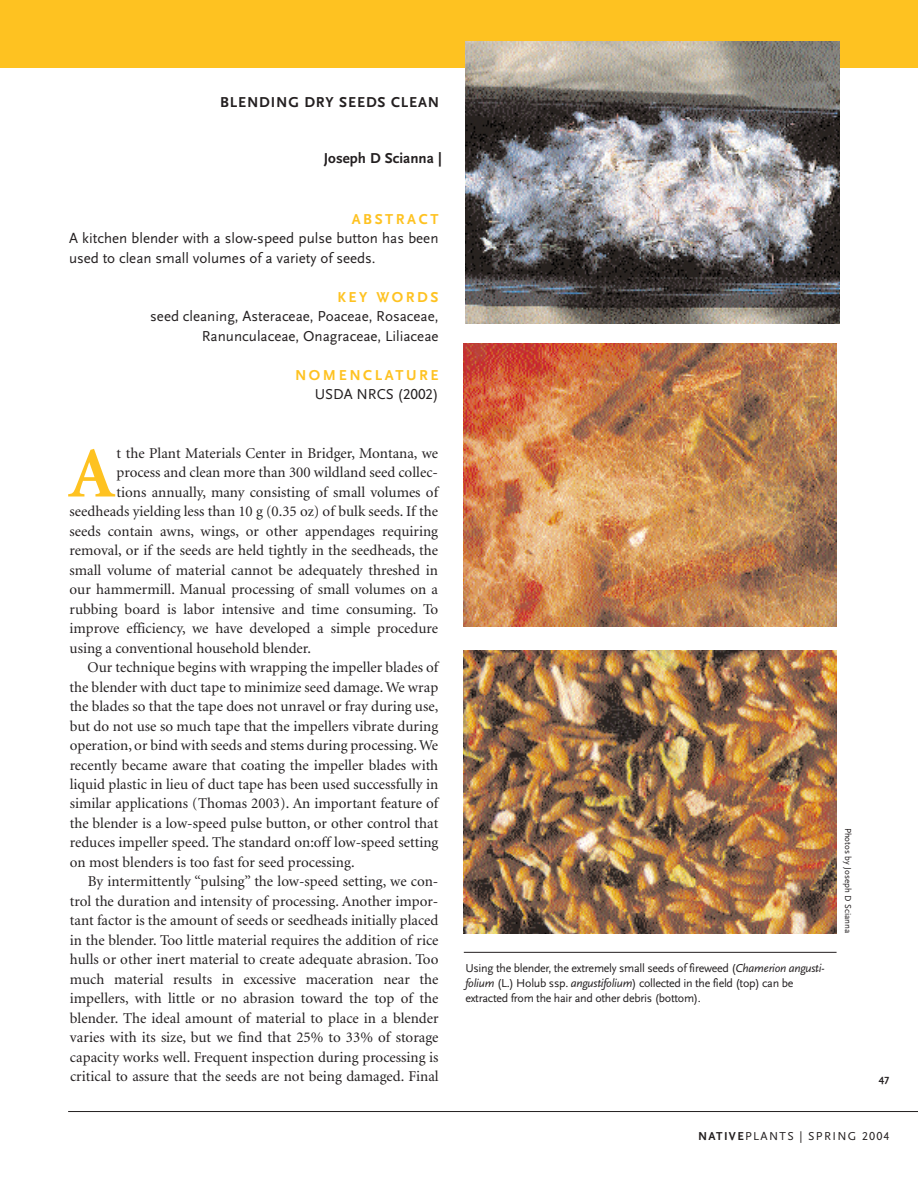
<style>
.page{position:relative;width:918px;height:1188px;background:#fff}
.page>*{position:absolute;margin:0;border:0;box-sizing:border-box;transform-origin:0 0}
.t1{font:700 72px "Minion";color:#fec221}
.t2{font:15px "Minion";color:#231f20}
.t3{font:15px/19.5px "Scala Sans";color:#231f20}
.t4{font:700 15px/19.5px "Scala Sans";letter-spacing:.17em;color:#fec221;text-align:right}
.t5{font:700 15px "Scala Sans";letter-spacing:.055em;color:#231f20}
.t6{font:700 15px "Scala Sans";color:#231f20}
.t7{font:12px/15px "Scala Sans";letter-spacing:-.025em;color:#231f20}
.t8{font:12px "Scala Sans";letter-spacing:.115em;color:#231f20}
.t9{font:700 10.5px "Scala Sans";color:#231f20}
.t10{font:9px "Scala Sans";color:#231f20}
.s1{font-weight:400;color:#231f20}
.s2{font-family:"Scala Sans Caps";font-weight:400;color:#231f20}
.s3{font-style:italic}
.s4{font-weight:700}
.s5{font-family:"Scala Sans Caps"}
</style>
<div class="page">
<hr style="left:68px;top:1111px;width:850px;height:1px;background:#231f20">
<div style="left:0;top:0;width:918px;height:68px;background:#fec221"></div>
<img style="left:466px;top:41px;width:373px;height:283px">
<img style="left:463px;top:344px;width:374px;height:282px">
<img style="left:463px;top:651px;width:374px;height:283px">
<hr style="left:464px;top:952px;width:373px;height:1px;background:#231f20">
<p class="t5" style="left:220px;top:96px;width:221px">BLENDING DRY SEEDS CLEAN</p>
<p class="t6" style="left:324px;top:152px;width:120px">Joseph D Scianna |</p>
<p class="t4" style="left:352px;top:210px;width:88px">ABSTRACT</p>
<p class="t3" style="left:69px;top:230px;width:371px">A kitchen blender with a slow-speed pulse button has been used to clean small volumes of a variety of seeds.</p>
<p class="t4" style="left:337px;top:288px;width:103px">KEY WORDS</p>
<p class="t3" style="left:150px;top:308px;width:290px;text-align:right">seed cleaning, Asteraceae, Poaceae, Rosaceae,<br>Ranunculaceae, Onagraceae, Liliaceae</p>
<p class="t4" style="left:295px;top:366px;width:145px">NOMENCLATURE<br><span class="s1">USDA NRCS (</span><span class="s2">2002</span><span class="s1">)</span></p>
<p class="t2" style="left:116px;top:447px;width:323px">t the Plant Materials Center in Bridger, Montana, we</p>
<p class="t2" style="left:117px;top:466px;width:323px">process and clean more than 300 wildland seed collec-</p>
<p class="t2" style="left:117px;top:486px;width:323px">tions annually, many consisting of small volumes of</p>
<p class="t2" style="left:69px;top:505px;width:370px">seedheads yielding less than 10 g (0.35 oz) of bulk seeds. If the</p>
<p class="t2" style="left:69px;top:525px;width:370px">seeds contain awns, wings, or other appendages requiring</p>
<p class="t2" style="left:70px;top:544px;width:370px">removal, or if the seeds are held tightly in the seedheads, the</p>
<p class="t2" style="left:69px;top:564px;width:370px">small volume of material cannot be adequately threshed in</p>
<p class="t2" style="left:70px;top:583px;width:370px">our hammermill. Manual processing of small volumes on a</p>
<p class="t2" style="left:70px;top:603px;width:370px">rubbing board is labor intensive and time consuming. To</p>
<p class="t2" style="left:70px;top:622px;width:370px">improve efficiency, we have developed a simple procedure</p>
<p class="t2" style="left:70px;top:642px;width:243px">using a conventional household blender.</p>
<p class="t2" style="left:88px;top:661px;width:352px">Our technique begins with wrapping the impeller blades of</p>
<p class="t2" style="left:70px;top:681px;width:370px">the blender with duct tape to minimize seed damage.We wrap</p>
<p class="t2" style="left:70px;top:700px;width:370px">the blades so that the tape does not unravel or fray during use,</p>
<p class="t2" style="left:70px;top:720px;width:370px">but do not use so much tape that the impellers vibrate during</p>
<p class="t2" style="left:70px;top:739px;width:370px">operation, or bind with seeds and stems during processing.We</p>
<p class="t2" style="left:70px;top:759px;width:370px">recently became aware that coating the impeller blades with</p>
<p class="t2" style="left:70px;top:778px;width:370px">liquid plastic in lieu of duct tape has been used successfully in</p>
<p class="t2" style="left:70px;top:798px;width:370px">similar applications (Thomas 2003). An important feature of</p>
<p class="t2" style="left:70px;top:817px;width:370px">the blender is a low-speed pulse button, or other control that</p>
<p class="t2" style="left:70px;top:837px;width:370px">reduces impeller speed. The standard on:off low-speed setting</p>
<p class="t2" style="left:70px;top:856px;width:286px">on most blenders is too fast for seed processing.</p>
<p class="t2" style="left:88px;top:876px;width:352px">By intermittently “pulsing” the low-speed setting, we con-</p>
<p class="t2" style="left:70px;top:895px;width:370px">trol the duration and intensity of processing. Another impor-</p>
<p class="t2" style="left:70px;top:915px;width:370px">tant factor is the amount of seeds or seedheads initially placed</p>
<p class="t2" style="left:70px;top:934px;width:370px">in the blender. Too little material requires the addition of rice</p>
<p class="t2" style="left:70px;top:954px;width:370px">hulls or other inert material to create adequate abrasion. Too</p>
<p class="t2" style="left:70px;top:973px;width:370px">much material results in excessive maceration near the</p>
<p class="t2" style="left:70px;top:993px;width:370px">impellers, with little or no abrasion toward the top of the</p>
<p class="t2" style="left:70px;top:1012px;width:370px">blender. The ideal amount of material to place in a blender</p>
<p class="t2" style="left:70px;top:1032px;width:370px">varies with its size, but we find that 25% to 33% of storage</p>
<p class="t2" style="left:70px;top:1051px;width:370px">capacity works well. Frequent inspection during processing is</p>
<p class="t2" style="left:70px;top:1071px;width:370px">critical to assure that the seeds are not being damaged. Final</p>
<h1 class="t1" style="left:68px;top:445px;width:49px">A</h1>
<p class="t7" style="left:465px;top:961px;width:361px">Using the blender, the extremely small seeds of fireweed (<span class="s3">Chamerion angusti&shy;folium</span> (L.) Holub ssp. <span class="s3">angustifolium</span>) collected in the field (top) can be extracted from the hair and other debris (bottom).</p>
<p class="t10" style="left:852px;top:828px;width:107px;rotate:90deg">Photos by Joseph D Scianna</p>
<p class="t9" style="left:879px;top:1074px;width:12px">47</p>
<p class="t8" style="left:698px;top:1131px;width:193px"><span class="s4">NATIVE</span>PLANTS | SPRING <span class="s5">2004</span></p>
</div>
